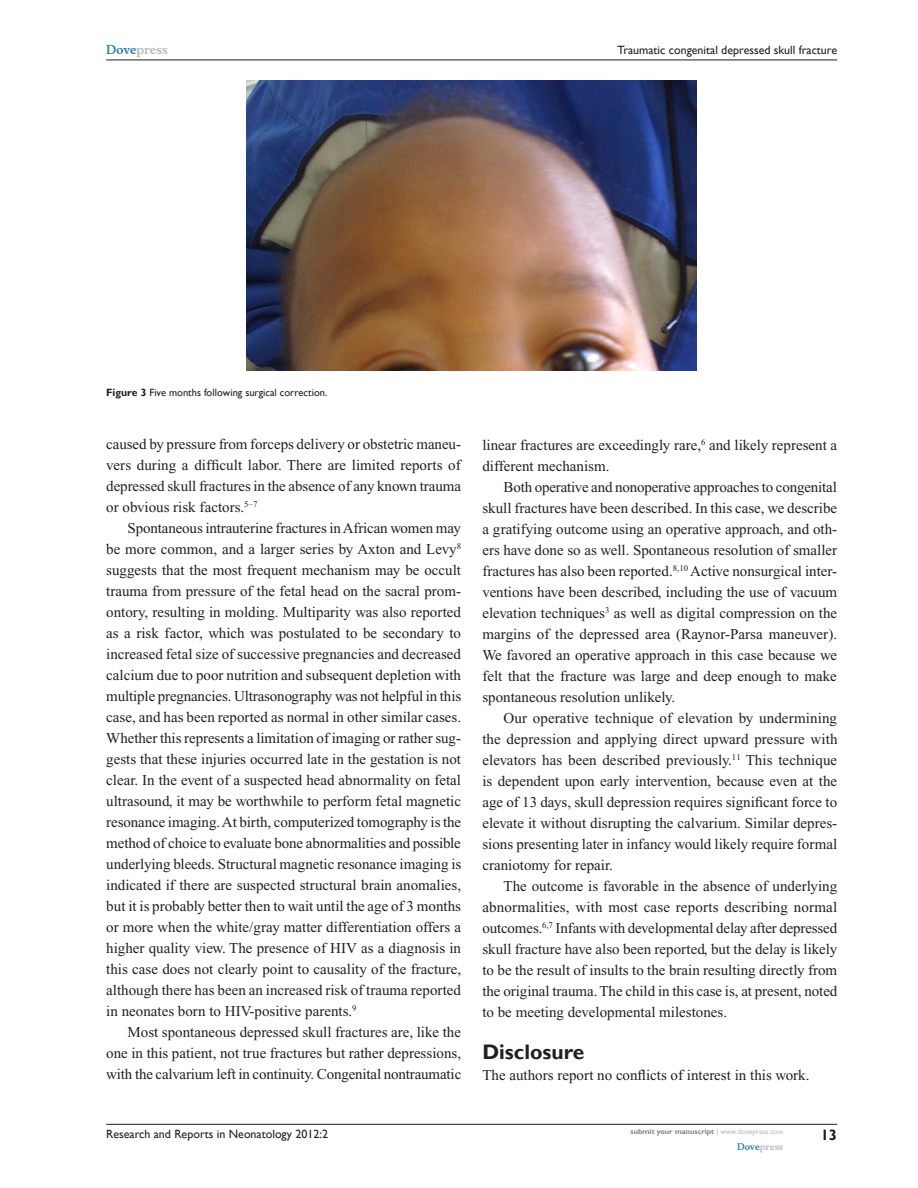
<style>
.page{position:relative;width:918px;height:1188px;background:#fff}
.page>*{position:absolute;margin:0;border:0;box-sizing:border-box;transform-origin:0 0}
.t1{font:700 21px "Gill Sans";color:#231f20}
.t2{font:15px/21px "Times New Roman";color:#231f20;text-align:justify}
.t3{font:700 15px "Gill Sans";color:#231f20}
.t4{font:12px "Gill Sans";color:#231f20}
.t5{font:700 12px "Musee";color:#b8b9bc}
.t6{font:10.5px "Gill Sans";color:#231f20}
.t7{font:700 9px "Musee";color:#b8b9bc}
.t8{font:700 7.5px "Gill Sans";color:#808285}
.s1{color:#3485ae}
.s2{font-weight:700}
.s3{font-weight:400;color:#b8b9bc}
</style>
<div class="page">
<img style="left:247px;top:81px;width:450px;height:290px">
<hr style="left:106px;top:1124px;width:731px;height:1px;background:#231f20">
<hr style="left:106px;top:60px;width:731px;height:1px;background:#231f20">
<p class="t5" style="left:106px;top:43px;width:63px"><span class="s1">Dove</span>press</p>
<p class="t4" style="left:618px;top:43px;width:221px">Traumatic congenital depressed skull fracture</p>
<p class="t6" style="left:106px;top:386px;width:223px"><span class="s2">Figure 3</span> Five months following surgical correction.</p>
<p class="t2" style="left:106px;top:434px;width:356px">caused by pressure from forceps delivery or obstetric maneu&shy;vers during a difficult labor. There are limited reports of depressed skull fractures in the absence of any known trauma or obvious risk factors.<sup>5–7</sup></p>
<p class="t2" style="left:106px;top:518px;width:357px;text-indent:21px">Spontaneous intrauterine fractures in African women may be more common, and a larger series by Axton and Levy<sup>8 </sup>suggests that the most frequent mechanism may be occult trauma from pressure of the fetal head on the sacral prom&shy;ontory, resulting in molding. Multiparity was also reported as a risk factor, which was postulated to be secondary to increased fetal size of successive pregnancies and decreased calcium due to poor nutrition and subsequent depletion with multiple pregnancies. Ultrasonography was not helpful in this case, and has been reported as normal in other similar cases.<br>Whether this represents a limitation of imaging or rather sug&shy;gests that these injuries occurred late in the gestation is not clear. In the event of a suspected head abnormality on fetal ultrasound, it may be worthwhile to perform fetal magnetic resonance imaging. At birth, computerized tomography is the method of choice to evaluate bone abnormalities and possible underlying bleeds. Structural magnetic resonance imaging is indicated if there are suspected structural brain anomalies, but it is probably better then to wait until the age of 3 months or more when the white/gray matter differentiation offers a higher quality view. The presence of HIV as a diagnosis in this case does not clearly point to causality of the fracture, although there has been an increased risk of trauma reported in neonates born to HIV-positive parents.<sup>9</sup></p>
<p class="t2" style="left:106px;top:1022px;width:357px;text-indent:21px">Most spontaneous depressed skull fractures are, like the one in this patient, not true fractures but rather depressions, with the calvarium left in continuity. Congenital nontraumatic</p>
<p class="t4" style="left:106px;top:1127px;width:223px">Research and Reports in Neonatology 2012:2</p>
<p class="t2" style="left:482px;top:434px;width:356px">linear fractures are exceedingly rare,<sup>6</sup> and likely represent a different mechanism.</p>
<p class="t2" style="left:482px;top:476px;width:356px;text-indent:21px">Both operative and nonoperative approaches to congenital skull fractures have been described. In this case, we describe a gratifying outcome using an operative approach, and oth&shy;ers have done so as well. Spontaneous resolution of smaller fractures has also been reported.<sup>8,10</sup> Active nonsurgical inter&shy;ventions have been described, including the use of vacuum elevation techniques<sup>3</sup> as well as digital compression on the margins of the depressed area (Raynor-Parsa maneuver).<br>We favored an operative approach in this case because we felt that the fracture was large and deep enough to make spontaneous resolution unlikely.</p>
<p class="t2" style="left:482px;top:707px;width:357px;text-indent:21px">Our operative technique of elevation by undermining the depression and applying direct upward pressure with elevators has been described previously.<sup>11</sup> This technique is dependent upon early intervention, because even at the age of 13 days, skull depression requires significant force to elevate it without disrupting the calvarium. Similar depres&shy;sions presenting later in infancy would likely require formal craniotomy for repair.</p>
<p class="t2" style="left:482px;top:875px;width:357px;text-indent:21px">The outcome is favorable in the absence of underlying abnormalities, with most case reports describing normal outcomes.<sup>6,7</sup> Infants with developmental delay after depressed skull fracture have also been reported, but the delay is likely to be the result of insults to the brain resulting directly from the original trauma. The child in this case is, at present, noted to be meeting developmental milestones.</p>
<h1 class="t1" style="left:482px;top:1039px;width:103px">Disclosure</h1>
<p class="t2" style="left:482px;top:1064px;width:329px">The authors report no conflicts of interest in this work.</p>
<p class="t8" style="left:631px;top:1127px;width:154px">submit your manuscript <span class="s3">| www.dovepress.com</span></p>
<p class="t7" style="left:737px;top:1141px;width:48px"><span class="s1">Dove</span>press</p>
<p class="t3" style="left:821px;top:1126px;width:18px">13</p>
</div>
